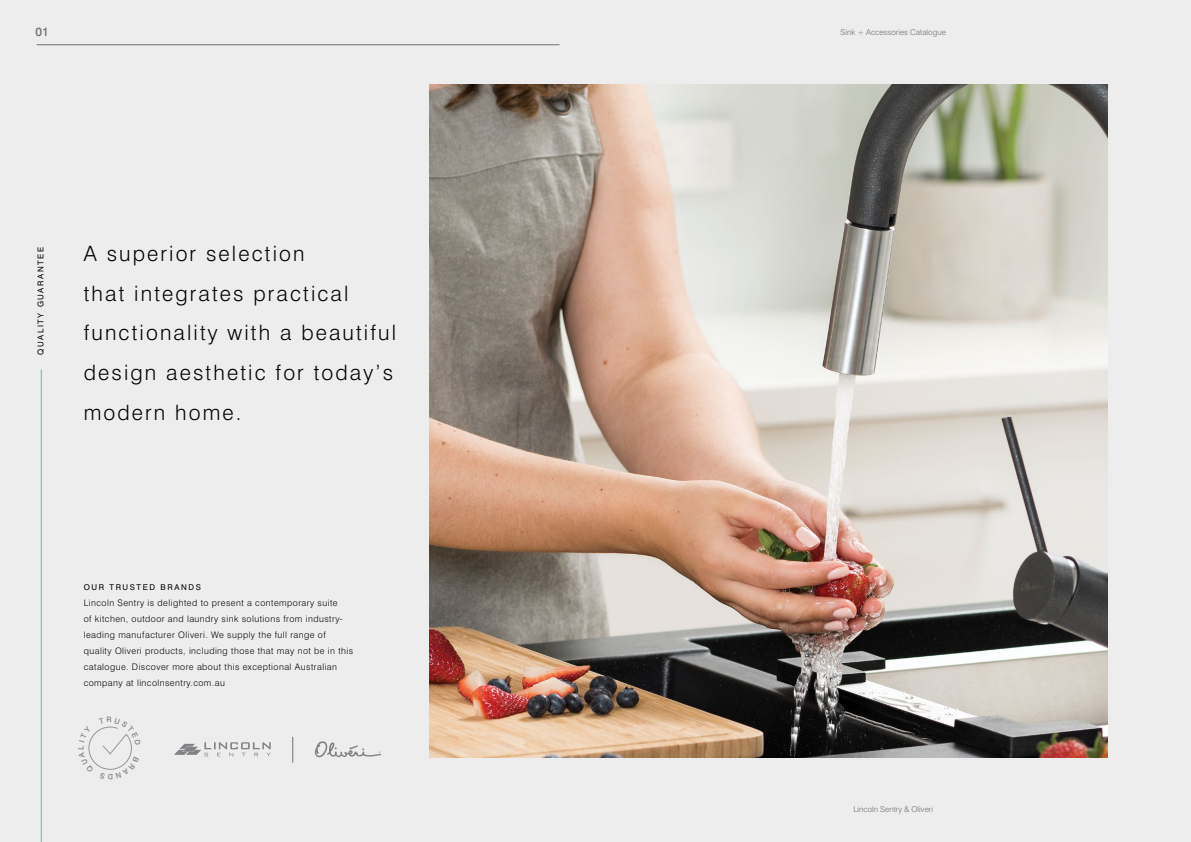
<style>
.page{position:relative;width:1191px;height:842px;background:#ededee}
.page>*{position:absolute;margin:0;border:0;box-sizing:border-box;transform-origin:0 0}
.t1{font:300 21.2px/39.7px "Swiss 721 BT";letter-spacing:.1em;color:#000}
.t2{font:500 12px "Swiss 721 BT";color:#6d6e71}
.t3{font:300 9px/16px "Swiss 721 BT";letter-spacing:.05em;color:#000}
.t4{font:300 8px "Swiss 721 BT";color:#6d6e71}
.t5{font:8px "Swiss 721 BT";letter-spacing:.2em;color:#000}
</style>
<div class="page">
<img style="left:429px;top:84px;width:678px;height:673px">
<hr style="left:41px;top:370px;width:1px;height:472px;background:#4dbdc7">
<svg style="left:174px;top:742px;width:97px;height:14px"></svg>
<svg style="left:315px;top:741px;width:66px;height:16px"></svg>
<svg style="left:292px;top:737px;width:1px;height:26px"></svg>
<hr style="left:37px;top:45px;width:522px;height:1px;background:#6d6e71">
<svg style="left:88px;top:726px;width:44px;height:44px"></svg>
<h2 class="t2" style="left:35px;top:25px;width:15px">01</h2>
<p class="t4" style="left:840px;top:27px;width:107px">Sink + Accessories Catalogue</p>
<p class="t5" style="left:36px;top:355px;width:110px;rotate:-90deg">QUALITY GUARANTEE</p>
<h1 class="t1" style="left:84px;top:233px;width:314px">A superior selection<br>that integrates practical functionality with a beautiful design aesthetic for today’s modern home.</h1>
<p class="t5" style="left:84px;top:582px;width:119px">OUR TRUSTED BRANDS</p>
<p class="t3" style="left:84px;top:594px;width:271px">Lincoln Sentry is delighted to present a contemporary suite<br>of kitchen, outdoor and laundry sink solutions from industry&shy;leading manufacturer Oliveri. We supply the full range of quality Oliveri products, including those that may not be in this catalogue. Discover more about this exceptional Australian company at lincolnsentry.com.au</p>
<p class="t4" style="left:853px;top:805px;width:81px">Lincoln Sentry &amp; Oliveri</p>
</div>
